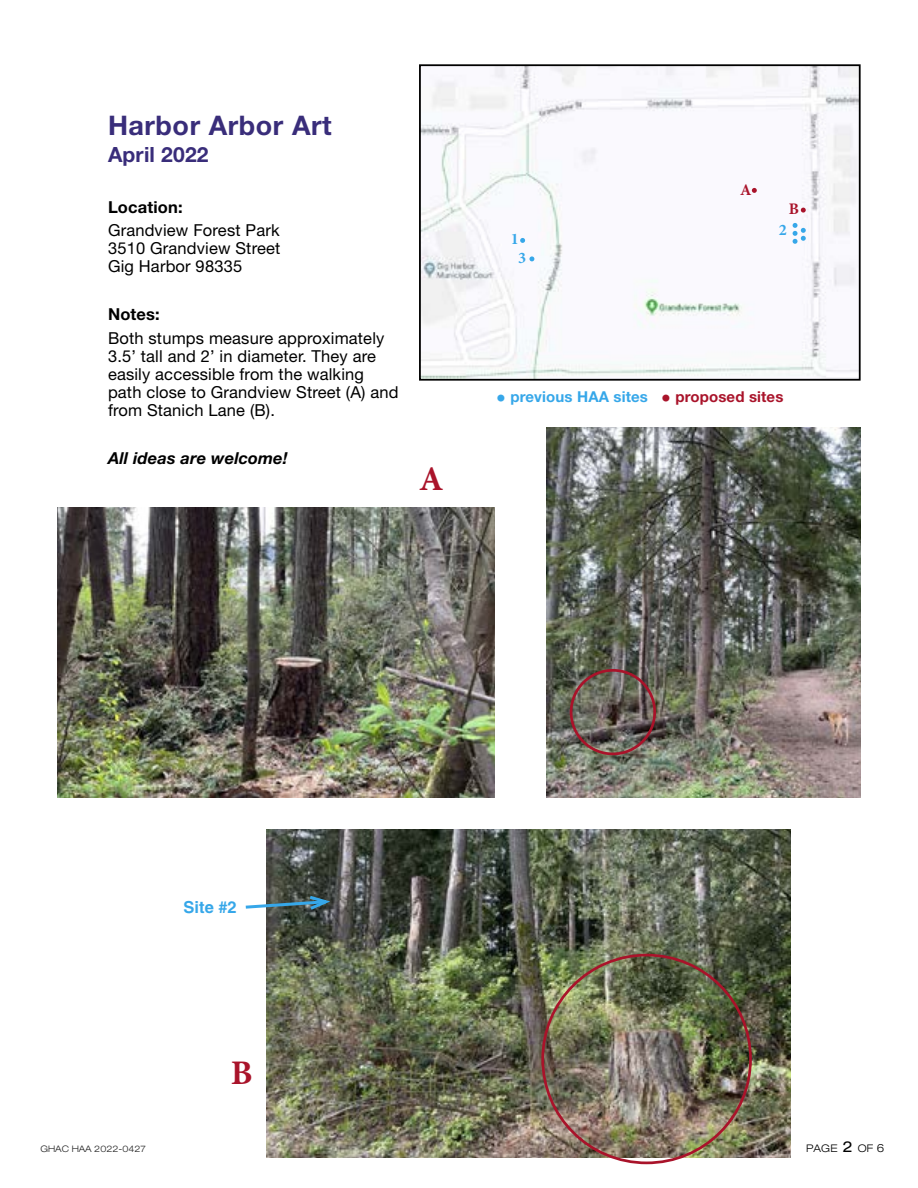
<style>
.page{position:relative;width:918px;height:1188px;background:#fff}
.page>*{position:absolute;margin:0;border:0;box-sizing:border-box;transform-origin:0 0}
.t1{font:700 34.5px "Minion Pro";color:#a9132a}
.t2{font:700 27px "Helvetica Neue";letter-spacing:.02em;color:#392d7a}
.t3{font:700 21px "Helvetica Neue";letter-spacing:.01em;color:#392d7a}
.t4{font:16.5px/18px "Helvetica Neue";letter-spacing:.01em;color:#000;text-align:justify}
.t5{font:italic 700 16.5px "Helvetica Neue";letter-spacing:.01em;color:#000}
.t6{font:700 16.5px "Helvetica Neue";letter-spacing:.01em;color:#000}
.t7{font:700 16.5px "Helvetica";color:#36a7e9}
.t8{font:700 16.05px/19.6px "Minion Pro";color:#36a7e9;text-align:center}
.t9{font:700 16.05px "Minion Pro";color:#a9132a}
.t10{font:700 15px "Helvetica Neue";letter-spacing:.01em;color:#36a7e9}
.t11{font:300 expanded 10.5px "Helvetica Neue";letter-spacing:.02em;color:#000}
.t12{font:300 expanded 9px "Helvetica Neue";color:#232323}
.s1{font-size:19.5px}
.s2{font-size:19.5px;color:#a9132a}
.s3{color:#a9132a}
.s4{font-weight:400;font-size:15px}
.s5{font-size:11.25px}
</style>
<div class="page">
<img style="left:422px;top:67px;width:436px;height:311px">
<div style="left:419px;top:64px;width:442px;height:317px;border:2px solid #000"></div>
<svg style="left:520px;top:238px;width:5px;height:5px"></svg>
<svg style="left:529px;top:256px;width:5px;height:5px"></svg>
<svg style="left:801px;top:208px;width:5px;height:5px"></svg>
<svg style="left:752px;top:188px;width:5px;height:5px"></svg>
<svg style="left:793px;top:223px;width:13px;height:21px"></svg>
<img style="left:57px;top:508px;width:438px;height:289px">
<img style="left:267px;top:830px;width:524px;height:328px">
<img style="left:547px;top:428px;width:314px;height:369px">
<div style="left:570px;top:669px;width:86px;height:86px;border:3px solid #a9132a;border-radius:50%"></div>
<svg style="left:245px;top:894px;width:90px;height:18px"></svg>
<h2 class="t2" style="left:108px;top:108px;width:225px">Harbor Arbor Art</h2>
<p class="t3" style="left:108px;top:141px;width:102px">April 2022</p>
<p class="t6" style="left:108px;top:196px;width:76px">Location:</p>
<p class="t4" style="left:108px;top:221px;width:174px">Grandview Forest Park 3510 Grandview Street Gig Harbor 98335</p>
<p class="t6" style="left:108px;top:304px;width:53px">Notes:</p>
<p class="t4" style="left:108px;top:329px;width:292px;text-align:left">Both stumps measure approximately 3.5’ tall and 2’ in diameter. They are easily accessible from the walking path close to Grandview Street (A) and from Stanich Lane (B).</p>
<p class="t5" style="left:108px;top:448px;width:181px">All ideas are welcome!</p>
<h1 class="t1" style="left:419px;top:455px;width:26px">A</h1>
<p class="t8" style="left:511px;top:229px;width:17px">1<br>3</p>
<p class="t9" style="left:740px;top:178px;width:13px">A</p>
<p class="t9" style="left:789px;top:198px;width:12px">B</p>
<p class="t8" style="left:779px;top:220px;width:10px">2</p>
<p class="t10" style="left:496px;top:388px;width:289px"><span class="s1">•</span> previous HAA sites <span class="s2">•</span> <span class="s3">proposed sites</span></p>
<p class="t7" style="left:184px;top:897px;width:55px">Site #2</p>
<h1 class="t1" style="left:231px;top:1049px;width:23px">B</h1>
<p class="t12" style="left:40px;top:1144px;width:107px">GHAC HAA 2022-0427</p>
<p class="t11" style="left:806px;top:1142px;width:80px">PAGE <span class="s4">2</span> OF <span class="s5">6</span></p>
</div>
